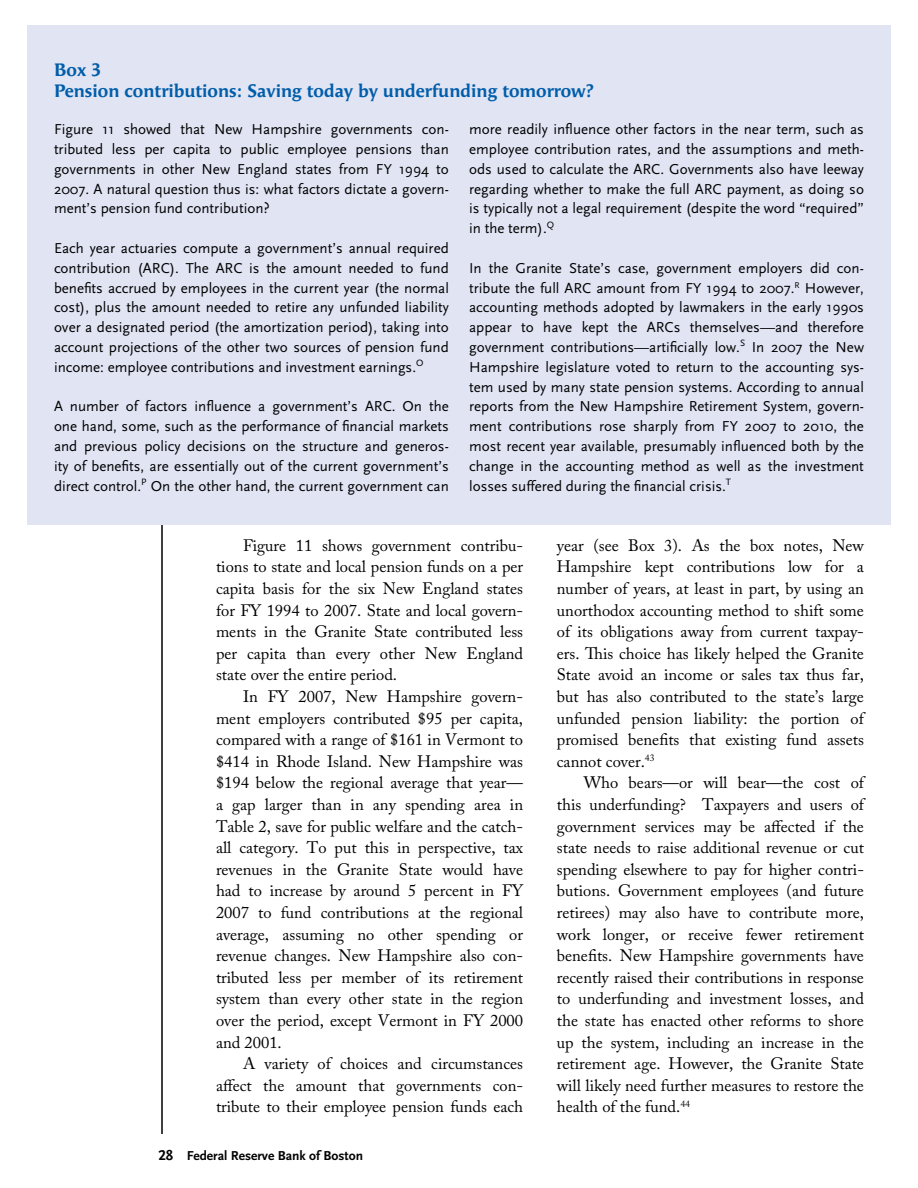
<style>
.page{position:relative;width:918px;height:1188px;background:#fff}
.page>*{position:absolute;margin:0;border:0;box-sizing:border-box;transform-origin:0 0}
.t1{font:700 18px/21.6px "Angie";color:#005daa}
.t2{font:16.5px/21.6px "Adobe Caslon Pro";color:#000;text-align:justify}
.t3{font:15px/19.8px "Scala Sans";color:#000;text-align:justify}
.t4{font:700 13.5px "Scala Sans LF";color:#000}
.s1{font-size:15px}
</style>
<div class="page">
<hr style="left:161px;top:54px;width:2px;height:1080px;background:#000">
<div style="left:27px;top:26px;width:864px;height:499px;background:#e0e4f3"></div>
<p class="t1" style="left:54px;top:59px;width:541px">Box 3<br>Pension contributions: Saving today by underfunding tomorrow?</p>
<p class="t3" style="left:54px;top:120px;width:396px">Figure 11 showed that New Hampshire governments con&shy;tributed less per capita to public employee pensions than governments in other New England states from FY 1994 to 2007. A natural question thus is: what factors dictate a govern&shy;ment’s pension fund contribution?</p>
<p class="t3" style="left:54px;top:238px;width:396px">Each year actuaries compute a government’s annual required contribution (ARC). The ARC is the amount needed to fund benefits accrued by employees in the current year (the normal cost), plus the amount needed to retire any unfunded liability over a designated period (the amortization period), taking into account projections of the other two sources of pension fund income: employee contributions and investment earnings.<sup>O</sup></p>
<p class="t3" style="left:54px;top:397px;width:396px">A number of factors influence a government’s ARC. On the one hand, some, such as the performance of financial markets and previous policy decisions on the structure and generos&shy;ity of benefits, are essentially out of the current government’s direct control.<sup>P</sup> On the other hand, the current government can</p>
<p class="t3" style="left:469px;top:120px;width:396px">more readily influence other factors in the near term, such as employee contribution rates, and the assumptions and meth&shy;ods used to calculate the ARC. Governments also have leeway regarding whether to make the full ARC payment, as doing so is typically not a legal requirement (despite the word “required” in the term).<sup>Q</sup></p>
<p class="t3" style="left:469px;top:258px;width:396px">In the Granite State’s case, government employers did con&shy;tribute the full ARC amount from FY 1994 to 2007.<sup>R</sup> However, accounting methods adopted by lawmakers in the early 1990s appear to have kept the ARCs themselves—and therefore government contributions—artificially low.<sup>S</sup> In 2007 the New Hampshire legislature voted to return to the accounting sys&shy;tem used by many state pension systems. According to annual reports from the New Hampshire Retirement System, govern&shy;ment contributions rose sharply from FY 2007 to 2010, the most recent year available, presumably influenced both by the change in the accounting method as well as the investment losses suffered during the financial crisis.<sup>T</sup></p>
<p class="t2" style="left:216px;top:534px;width:309px;text-indent:27px">Figure 11 shows government contribu&shy;tions to state and local pension funds on a per capita basis for the six New England states for FY 1994 to 2007. State and local govern&shy;ments in the Granite State contributed less per capita than every other New England state over the entire period.</p>
<p class="t2" style="left:216px;top:685px;width:309px;text-indent:27px">In FY 2007, New Hampshire govern&shy;ment employers contributed $95 per capita, compared with a range of $161 in Vermont to $414 in Rhode Island. New Hampshire was $194 below the regional average that year— a gap larger than in any spending area in Table 2, save for public welfare and the catch&shy;all category. To put this in perspective, tax revenues in the Granite State would have had to increase by around 5 percent in FY 2007 to fund contributions at the regional average, assuming no other spending or revenue changes. New Hampshire also con&shy;tributed less per member of its retirement system than every other state in the region over the period, except Vermont in FY 2000 and 2001.</p>
<p class="t2" style="left:216px;top:1053px;width:309px;text-indent:27px">A variety of choices and circumstances affect the amount that governments con&shy;tribute to their employee pension funds each</p>
<p class="t4" style="left:158px;top:1149px;width:206px"><span class="s1">28</span> Federal Reserve Bank of Boston</p>
<p class="t2" style="left:557px;top:534px;width:309px">year (see Box 3). As the box notes, New Hampshire kept contributions low for a number of years, at least in part, by using an unorthodox accounting method to shift some of its obligations away from current taxpay&shy;ers. This choice has likely helped the Granite State avoid an income or sales tax thus far, but has also contributed to the state’s large unfunded pension liability: the portion of promised benefits that existing fund assets cannot cover.<sup>43</sup></p>
<p class="t2" style="left:557px;top:772px;width:309px;text-indent:27px">Who bears—or will bear—the cost of this underfunding? Taxpayers and users of government services may be affected if the state needs to raise additional revenue or cut spending elsewhere to pay for higher contri&shy;butions. Government employees (and future retirees) may also have to contribute more, work longer, or receive fewer retirement benefits. New Hampshire governments have recently raised their contributions in response to underfunding and investment losses, and the state has enacted other reforms to shore up the system, including an increase in the retirement age. However, the Granite State will likely need further measures to restore the health of the fund.<sup>44</sup></p>
</div>
